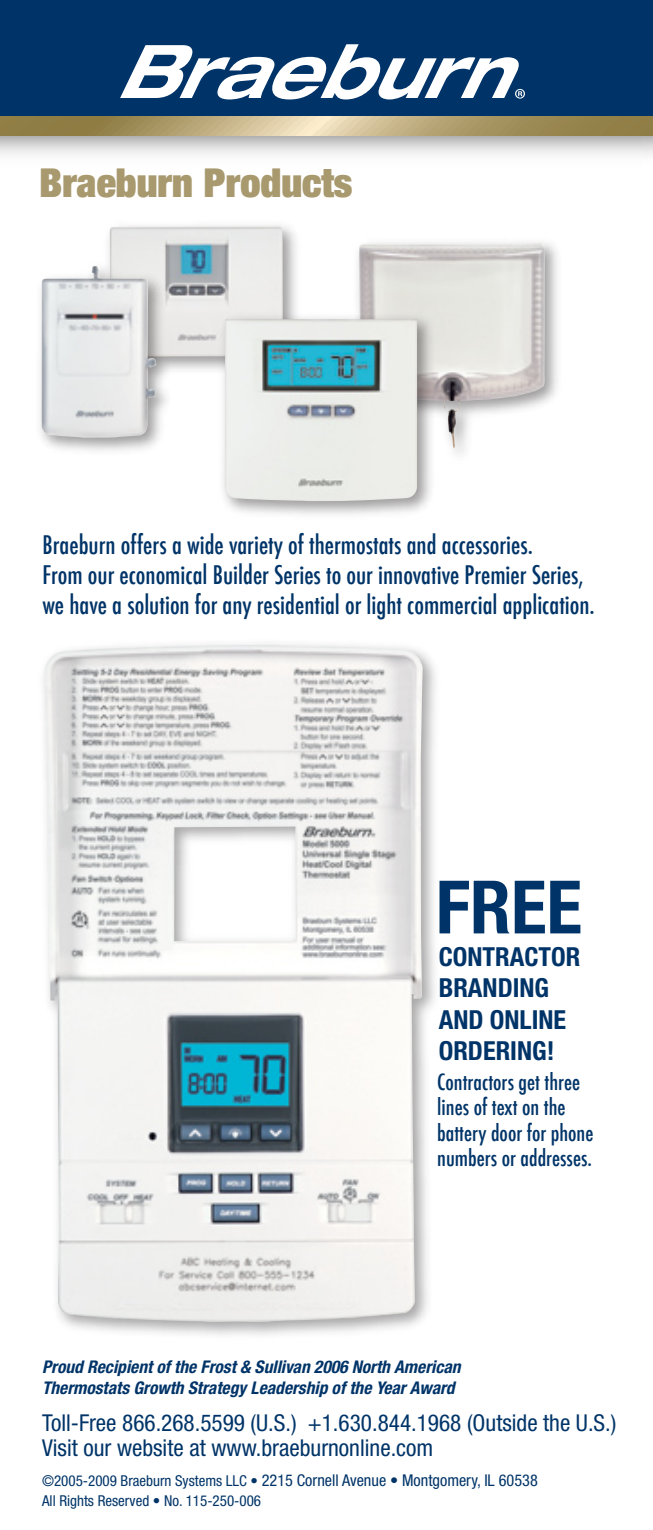
<style>
.page{position:relative;width:653px;height:1530px;background:#fff}
.page>*{position:absolute;margin:0;border:0;box-sizing:border-box;transform-origin:0 0}
.t1{font:700 condensed 73.75px "Helvetica Neue";color:#003468}
.t2{font:900 condensed 40px "Helvetica Neue LT Std";color:#a8996e}
.t3{font:700 condensed 26.25px/31.5px "Helvetica Neue LT Std";color:#003468}
.t4{font:500 condensed 25px/30px "Futura";color:#003468}
.t5{font:condensed 23.25px/25px "Helvetica Neue LT Std";color:#003468}
.t6{font:500 condensed 21.75px/25.5px "Futura";color:#003468}
.t7{font:italic 700 condensed 17.5px/21px "Helvetica Neue LT Std";color:#003468}
.t8{font:condensed 16.25px "Helvetica Neue LT Std";color:#003468}
.t9{font:condensed 15px "Helvetica Neue LT Std";color:#003468}
.s1{font-size:15px}
</style>
<div class="page">
<div style="left:0;top:0;width:652px;height:117px;background:#003468"></div>
<svg style="left:120px;top:44px;width:405px;height:55px"></svg>
<img style="left:359px;top:243px;width:186px;height:205px">
<img style="left:193px;top:226px;width:90px;height:61px">
<img style="left:40px;top:225px;width:153px;height:226px">
<img style="left:41px;top:266px;width:115px;height:172px">
<img style="left:192px;top:287px;width:270px;height:228px">
<img style="left:225px;top:319px;width:192px;height:182px">
<img style="left:42px;top:645px;width:380px;height:678px">
<svg style="left:0;top:116px;width:652px;height:20px;background:#b09f6e"></svg>
<p class="t2" style="left:39px;top:157px;width:314px">Braeburn Products</p>
<p class="t4" style="left:42px;top:530px;width:553px">Braeburn offers a wide variety of thermostats and accessories.<br>From our economical Builder Series to our innovative Premier Series, we have a solution for any residential or light commercial application.</p>
<p class="t1" style="left:435px;top:863px;width:148px">FREE</p>
<p class="t3" style="left:438px;top:941px;width:143px">CONTRACTOR<br>BRANDING<br>AND ONLINE<br>ORDERING!</p>
<p class="t6" style="left:437px;top:1069px;width:157px">Contractors get three lines of text on the battery door for phone numbers or addresses.</p>
<p class="t7" style="left:42px;top:1356px;width:420px">Proud Recipient of the Frost &amp; Sullivan 2006 North American<br>Thermostats Growth Strategy Leadership of the Year Award</p>
<p class="t5" style="left:42px;top:1410px;width:575px">Toll-Free 866.268.5599 (U.S.) +1.630.844.1968 (Outside the U.S.)<br>Visit our website at www.braeburnonline.com</p>
<p class="t8" style="left:42px;top:1470px;width:497px"><span class="s1">©2005-2009 Braeburn Systems LLC •</span> 2215 Cornell Avenue • Montgomery, IL 60538</p>
<p class="t9" style="left:42px;top:1492px;width:220px">All Rights Reserved • No. 115-250-006</p>
</div>
